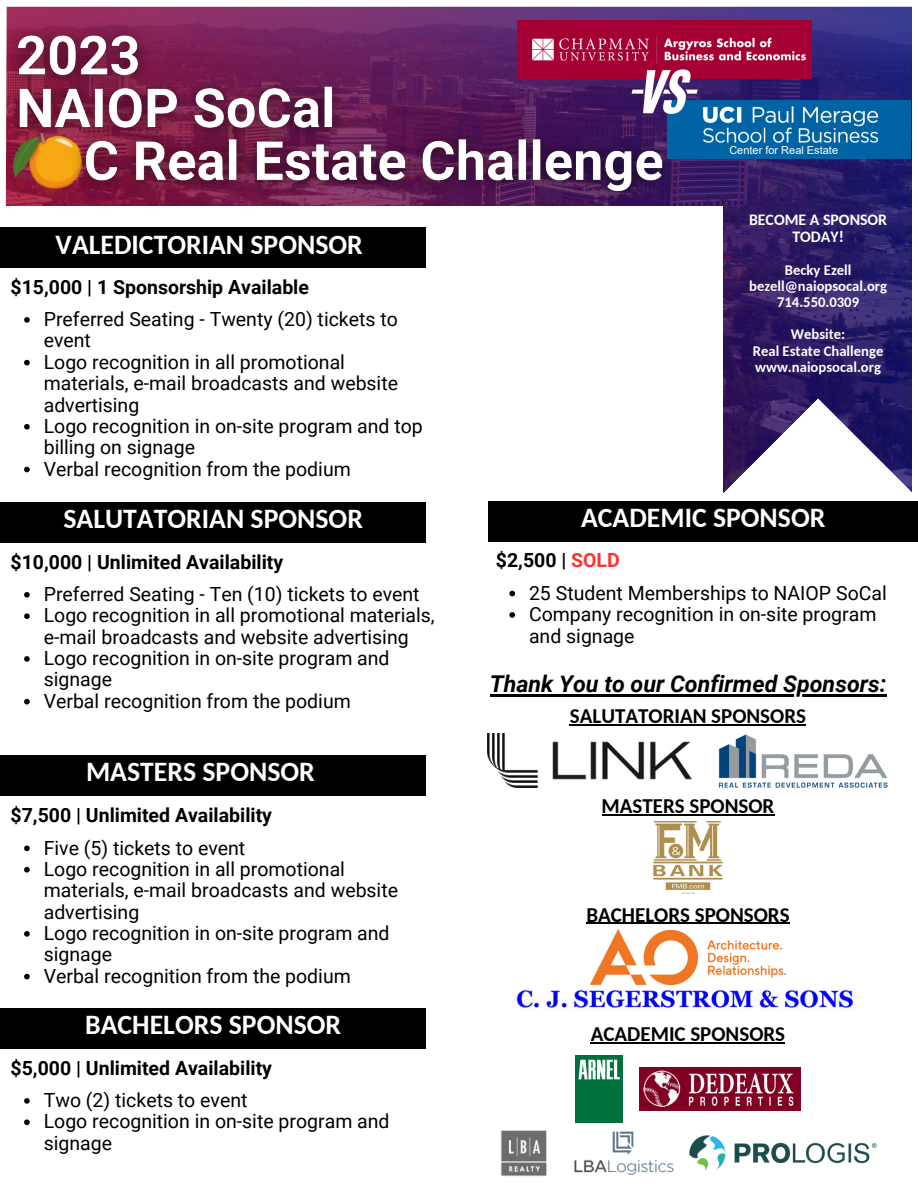
<style>
.page{position:relative;width:918px;height:1188px;background:#fff}
.page>*{position:absolute;margin:0;border:0;box-sizing:border-box;transform-origin:0 0}
.t1{font:700 27.75px "Carlito";color:#fff}
.t2{font:italic 700 23.1px "Roboto";color:#000}
.t3{font:700 21px "Carlito";color:#000}
.t4{font:19.5px/21.3px "Roboto";color:#000}
.t5{font:700 19.5px "Roboto";color:#000}
.t6{font:700 15.9px/17.2px "Carlito";color:#fff;text-align:center}
.t7{font:700 14.7px/16.2px "Carlito";color:#fff;text-align:center}
.t8{font:10.95px "Arial";color:#fff}
.s1{font-weight:700}
.s2{font-weight:700;color:#ff3131}
</style>
<div class="page">
<img style="left:687px;top:7px;width:224px;height:391px">
<div style="left:0;top:207px;width:723px;height:387px;background:#fff"></div>
<div style="left:0;top:227px;width:426px;height:40px;background:#000"></div>
<div style="left:0;top:502px;width:426px;height:40px;background:#000"></div>
<div style="left:0;top:756px;width:426px;height:40px;background:#000"></div>
<div style="left:0;top:1008px;width:426px;height:40px;background:#000"></div>
<div style="left:489px;top:501px;width:429px;height:40px;background:#000"></div>
<svg style="left:722px;top:398px;width:194px;height:144px"></svg>
<img style="left:488px;top:734px;width:203px;height:54px">
<img style="left:718px;top:734px;width:170px;height:54px">
<hr style="left:570px;top:724px;width:236px;height:2px;background:#000">
<img style="left:689px;top:1135px;width:187px;height:35px">
<img style="left:501px;top:1130px;width:173px;height:46px">
<img style="left:640px;top:1067px;width:161px;height:44px">
<img style="left:575px;top:1056px;width:47px;height:66px">
<hr style="left:591px;top:1042px;width:194px;height:1px;background:#000">
<img style="left:5px;top:6px;width:682px;height:200px">
<div style="left:517px;top:20px;width:295px;height:58px;background:#a50034"></div>
<div style="left:668px;top:100px;width:243px;height:58px;background:#0064a4"></div>
<svg style="left:632px;top:69px;width:66px;height:45px"></svg>
<img style="left:532px;top:35px;width:274px;height:29px">
<img style="left:702px;top:106px;width:177px;height:37px">
<svg style="left:24px;top:317px;width:6px;height:6px"></svg>
<svg style="left:24px;top:360px;width:6px;height:5px"></svg>
<svg style="left:24px;top:424px;width:6px;height:6px"></svg>
<svg style="left:24px;top:467px;width:6px;height:5px"></svg>
<svg style="left:509px;top:591px;width:6px;height:5px"></svg>
<svg style="left:509px;top:612px;width:6px;height:6px"></svg>
<svg style="left:24px;top:846px;width:6px;height:5px"></svg>
<svg style="left:24px;top:867px;width:6px;height:6px"></svg>
<svg style="left:24px;top:931px;width:6px;height:6px"></svg>
<svg style="left:24px;top:974px;width:6px;height:5px"></svg>
<svg style="left:24px;top:592px;width:6px;height:6px"></svg>
<svg style="left:24px;top:613px;width:6px;height:6px"></svg>
<svg style="left:24px;top:656px;width:6px;height:6px"></svg>
<svg style="left:24px;top:699px;width:6px;height:5px"></svg>
<svg style="left:24px;top:1098px;width:6px;height:6px"></svg>
<svg style="left:24px;top:1119px;width:6px;height:6px"></svg>
<img style="left:516px;top:990px;width:337px;height:18px">
<img style="left:591px;top:930px;width:194px;height:55px">
<hr style="left:586px;top:923px;width:204px;height:1px;background:#000">
<hr style="left:490px;top:694px;width:396px;height:3px;background:#000">
<img style="left:654px;top:821px;width:68px;height:73px">
<hr style="left:602px;top:814px;width:172px;height:1px;background:#000">
<h1 class="t1" style="left:56px;top:233px;width:309px">VALEDICTORIAN SPONSOR</h1>
<p class="t5" style="left:11px;top:276px;width:300px">$15,000 | 1 Sponsorship Available</p>
<p class="t4" style="left:44px;top:309px;width:381px">Preferred Seating - Twenty (20) tickets to event<br>Logo recognition in all promotional materials, e-mail broadcasts and website advertising<br>Logo recognition in on-site program and top billing on signage<br>Verbal recognition from the podium</p>
<h1 class="t1" style="left:63px;top:507px;width:301px">SALUTATORIAN SPONSOR</h1>
<p class="t5" style="left:11px;top:551px;width:274px">$10,000 | Unlimited Availability</p>
<p class="t4" style="left:44px;top:584px;width:393px">Preferred Seating - Ten (10) tickets to event Logo recognition in all promotional materials, e-mail broadcasts and website advertising Logo recognition in on-site program and signage<br>Verbal recognition from the podium</p>
<h1 class="t1" style="left:86px;top:761px;width:230px">MASTERS SPONSOR</h1>
<p class="t5" style="left:11px;top:804px;width:263px">$7,500 | Unlimited Availability</p>
<p class="t4" style="left:44px;top:837px;width:356px">Five (5) tickets to event<br>Logo recognition in all promotional materials, e-mail broadcasts and website advertising<br>Logo recognition in on-site program and signage<br>Verbal recognition from the podium</p>
<h1 class="t1" style="left:85px;top:1013px;width:257px">BACHELORS SPONSOR</h1>
<p class="t5" style="left:11px;top:1057px;width:263px">$5,000 | Unlimited Availability</p>
<p class="t4" style="left:44px;top:1090px;width:347px">Two (2) tickets to event<br>Logo recognition in on-site program and signage</p>
<p class="t8" style="left:729px;top:144px;width:110px">Center for Real Estate</p>
<p class="t6" style="left:749px;top:213px;width:140px">BECOME A SPONSOR<br>TODAY!</p>
<p class="t7" style="left:749px;top:263px;width:139px">Becky Ezell bezell@naiopsocal.org<br>714.550.0309</p>
<p class="t7" style="left:753px;top:328px;width:132px">Website:<br>Real Estate Challenge www.naiopsocal.org</p>
<h1 class="t1" style="left:581px;top:506px;width:246px">ACADEMIC SPONSOR</h1>
<p class="t4" style="left:529px;top:545px;width:359px;line-height:32.4px;text-indent:-33px"><span class="s1">$2,500 |</span> <span class="s2">SOLD<br></span>25 Student Memberships to NAIOP SoCal</p>
<p class="t4" style="left:529px;top:604px;width:349px">Company recognition in on-site program and signage</p>
<p class="t2" style="left:490px;top:671px;width:398px">Thank You to our Confirmed Sponsors:</p>
<p class="t3" style="left:570px;top:708px;width:238px">SALUTATORIAN SPONSORS</p>
<p class="t3" style="left:602px;top:797px;width:174px">MASTERS SPONSOR</p>
<p class="t3" style="left:586px;top:906px;width:205px">BACHELORS SPONSORS</p>
<p class="t3" style="left:591px;top:1025px;width:196px">ACADEMIC SPONSORS</p>
</div>
